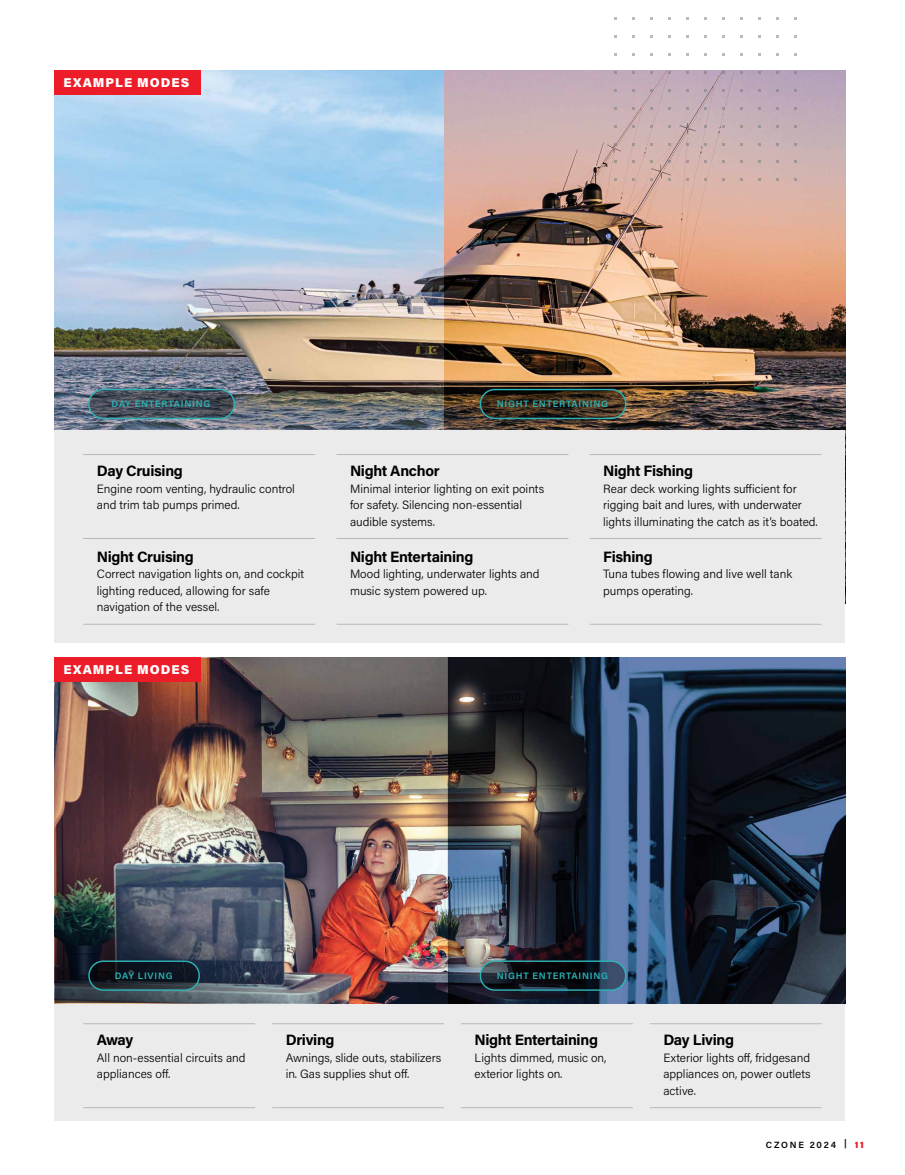
<style>
.page{position:relative;width:905px;height:1175px;background:#fff}
.page>*{position:absolute;margin:0;border:0;box-sizing:border-box;transform-origin:0 0}
.t1{font:700 15px "Acumin Pro";letter-spacing:-.02em;color:#000}
.t2{font:900 12.75px "Acumin Pro";letter-spacing:.08em;color:#fff}
.t3{font:300 12px/16.5px "Acumin Pro";color:#000}
.t4{font:600 9.3px "Acumin Pro";letter-spacing:.08em;color:#2db3b6}
.t5{font:600 9px "Acumin Pro";letter-spacing:.195em;color:#000}
.s1{font-weight:900;color:#ed1c29}
</style>
<div class="page">
<img style="left:443px;top:70px;width:402px;height:360px">
<img style="left:54px;top:70px;width:389px;height:360px">
<div style="left:54px;top:430px;width:791px;height:212px;background:#ebebec"></div>
<div style="left:54px;top:908px;width:791px;height:212px;background:#ebebec"></div>
<img style="left:54px;top:657px;width:791px;height:346px">
<img style="left:55px;top:657px;width:394px;height:346px">
<div style="left:54px;top:70px;width:147px;height:25px;background:#ed1c29"></div>
<div style="left:54px;top:657px;width:147px;height:24px;background:#ed1c29"></div>
<svg style="left:480px;top:389px;width:145px;height:29px;background:#3a2b1b"></svg>
<div style="left:479px;top:389px;width:147px;height:30px;border:1px solid #2db3b6;border-radius:14px"></div>
<svg style="left:480px;top:961px;width:145px;height:29px;background:#161d27"></svg>
<div style="left:479px;top:960px;width:147px;height:30px;border:1px solid #2db3b6;border-radius:14px"></div>
<svg style="left:89px;top:389px;width:145px;height:29px;background:#464b56"></svg>
<div style="left:88px;top:389px;width:147px;height:30px;border:1px solid #2db3b6;border-radius:14px"></div>
<svg style="left:89px;top:961px;width:110px;height:29px;background:#131a24"></svg>
<div style="left:88px;top:960px;width:112px;height:30px;border:1px solid #2db3b6;border-radius:14px"></div>
<hr style="left:83px;top:454px;width:232px;height:1px;background:#b6b8ba">
<hr style="left:83px;top:538px;width:232px;height:1px;background:#b6b8ba">
<hr style="left:83px;top:624px;width:232px;height:1px;background:#b6b8ba">
<hr style="left:336px;top:454px;width:232px;height:1px;background:#b6b8ba">
<hr style="left:336px;top:538px;width:232px;height:1px;background:#b6b8ba">
<hr style="left:336px;top:624px;width:232px;height:1px;background:#b6b8ba">
<hr style="left:589px;top:454px;width:232px;height:1px;background:#b6b8ba">
<hr style="left:589px;top:538px;width:232px;height:1px;background:#b6b8ba">
<hr style="left:589px;top:624px;width:232px;height:1px;background:#b6b8ba">
<hr style="left:83px;top:1023px;width:172px;height:1px;background:#b6b8ba">
<hr style="left:83px;top:1107px;width:172px;height:1px;background:#b6b8ba">
<hr style="left:272px;top:1023px;width:172px;height:1px;background:#b6b8ba">
<hr style="left:272px;top:1107px;width:172px;height:1px;background:#b6b8ba">
<hr style="left:461px;top:1023px;width:171px;height:1px;background:#b6b8ba">
<hr style="left:461px;top:1107px;width:171px;height:1px;background:#b6b8ba">
<hr style="left:649px;top:1023px;width:172px;height:1px;background:#b6b8ba">
<hr style="left:649px;top:1107px;width:172px;height:1px;background:#b6b8ba">
<p class="t2" style="left:63px;top:73px;width:127px">EXAMPLE MODES</p>
<p class="t4" style="left:112px;top:397px;width:100px">DAY ENTERTAINING</p>
<p class="t1" style="left:97px;top:460px;width:88px">Day Cruising</p>
<p class="t3" style="left:97px;top:479px;width:200px">Engine room venting, hydraulic control and trim tab pumps primed.</p>
<p class="t1" style="left:97px;top:546px;width:98px">Night Cruising</p>
<p class="t3" style="left:97px;top:565px;width:209px">Correct navigation lights on, and cockpit lighting reduced, allowing for safe navigation of the vessel.</p>
<p class="t2" style="left:63px;top:660px;width:127px">EXAMPLE MODES</p>
<p class="t4" style="left:496px;top:397px;width:113px">NIGHT ENTERTAINING</p>
<p class="t1" style="left:350px;top:460px;width:91px">Night Anchor</p>
<p class="t3" style="left:350px;top:479px;width:196px">Minimal interior lighting on exit points for safety. Silencing non-essential audible systems.</p>
<p class="t1" style="left:350px;top:546px;width:125px">Night Entertaining</p>
<p class="t3" style="left:350px;top:565px;width:191px">Mood lighting, underwater lights and music system powered up.</p>
<p class="t1" style="left:603px;top:460px;width:91px">Night Fishing</p>
<p class="t3" style="left:603px;top:479px;width:216px">Rear deck working lights sufficient for rigging bait and lures, with underwater lights illuminating the catch as it’s boated.</p>
<p class="t1" style="left:603px;top:546px;width:51px">Fishing</p>
<p class="t3" style="left:603px;top:565px;width:190px">Tuna tubes flowing and live well tank pumps operating.</p>
<p class="t4" style="left:115px;top:969px;width:59px">DAY LIVING</p>
<p class="t4" style="left:496px;top:969px;width:113px">NIGHT ENTERTAINING</p>
<p class="t1" style="left:97px;top:1029px;width:38px">Away</p>
<p class="t3" style="left:97px;top:1048px;width:150px">All non-essential circuits and appliances off.</p>
<p class="t1" style="left:286px;top:1029px;width:50px">Driving</p>
<p class="t3" style="left:286px;top:1048px;width:157px">Awnings, slide outs, stabilizers in. Gas supplies shut off.</p>
<p class="t1" style="left:474px;top:1029px;width:125px">Night Entertaining</p>
<p class="t3" style="left:474px;top:1048px;width:133px">Lights dimmed, music on, exterior lights on.</p>
<p class="t1" style="left:663px;top:1029px;width:72px">Day Living</p>
<p class="t3" style="left:663px;top:1048px;width:149px;text-align:justify">Exterior lights off, fridgesand appliances on, power outlets active.</p>
<p class="t5" style="left:766px;top:1138px;width:100px">CZONE 2024 | <span class="s1">11</span></p>
</div>
